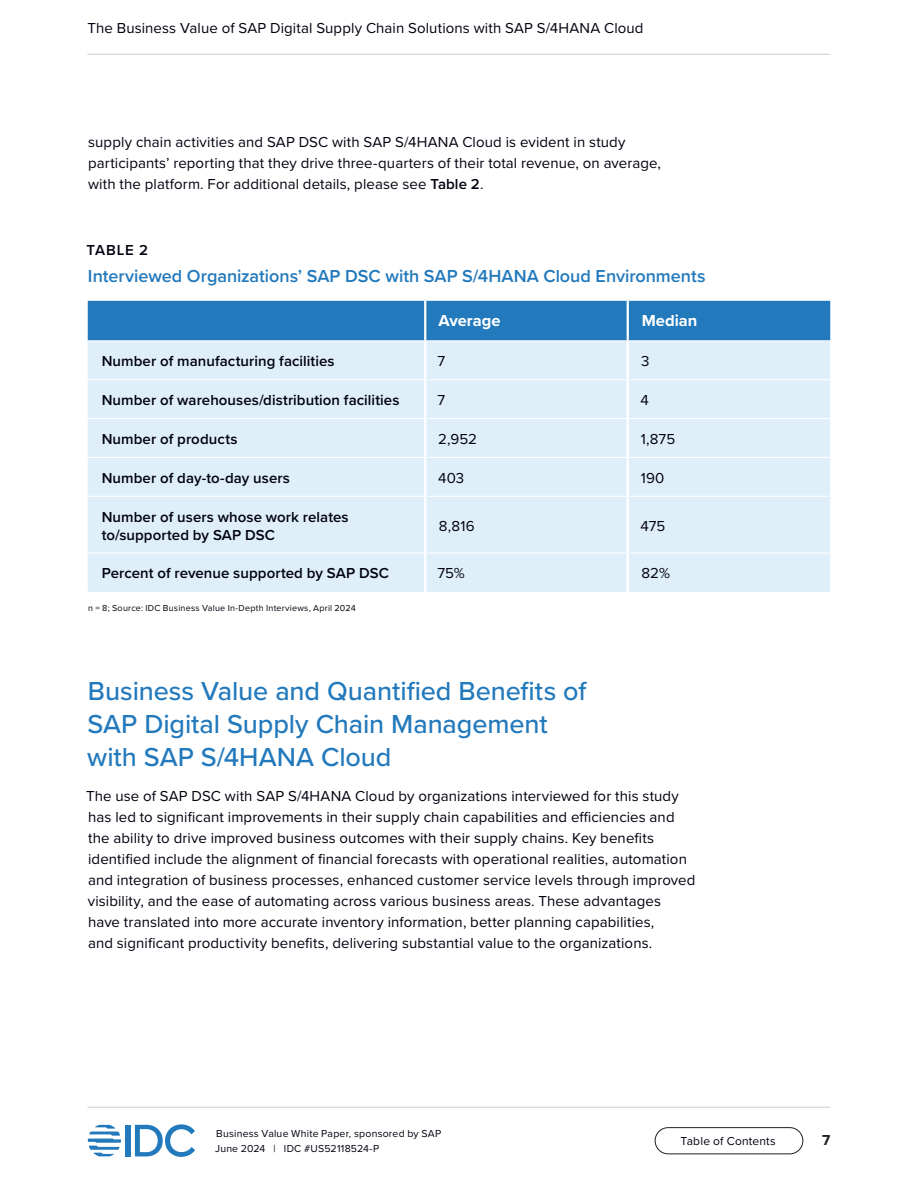
<style>
.page{position:relative;width:918px;height:1188px;background:#fff}
.page>*{position:absolute;margin:0;border:0;box-sizing:border-box;transform-origin:0 0}
.t1{font:500 27px/33px "Proxima Nova";letter-spacing:-.005em;color:#2279bc}
.Table_Heading{font:600 18px "Proxima Nova";color:#2279bc}
.Table_Column_Title__left_align{font:700 16.5px "Proxima Nova";color:#fff}
.Body_Text{font:15px/21px "Proxima Nova";letter-spacing:.005em;color:#01010f}
._0_25{font:15px/21px "Proxima Nova";letter-spacing:.01em;color:#01010f}
.Table_Row_Title{font:600 15px/18px "Proxima Nova";letter-spacing:.005em;color:#01010f}
.Table_Text__left_align{font:15px "Proxima Nova";color:#01010f}
.Table_Number{font:600 15px "Proxima Nova";letter-spacing:.055em;color:#01010f}
.t2{font:700 15px "Proxima Nova";color:#231f20}
.t3{font:12px "Proxima Nova";letter-spacing:.015em;color:#01010f}
.t4{font:10.5px/15px "Proxima Nova";letter-spacing:.02em;color:#01010f}
.Table_Notes_and_Sources{font:9px "Proxima Nova";letter-spacing:.025em;color:#01010f}
.s1{font-weight:600}
</style>
<div class="page">
<div style="left:126px;top:1125px;width:5px;height:31px;background:#2279bc"></div>
<svg style="left:135px;top:1124px;width:60px;height:33px"></svg>
<svg style="left:88px;top:1125px;width:33px;height:31px"></svg>
<div style="left:655px;top:1127px;width:148px;height:27px;border:1px solid #231f20;border-radius:13px"></div>
<hr style="left:87px;top:54px;width:743px;height:1px;background:#ccc">
<hr style="left:87px;top:1107px;width:743px;height:1px;background:#ccc">
<div style="left:88px;top:301px;width:742px;height:39px;background:#2279bc"></div>
<div style="left:88px;top:341px;width:742px;height:251px;background:#dfeffa"></div>
<hr style="left:627px;top:301px;width:2px;height:39px;background:#fff">
<hr style="left:627px;top:341px;width:2px;height:38px;background:#fff">
<hr style="left:627px;top:380px;width:2px;height:38px;background:#fff">
<hr style="left:627px;top:419px;width:2px;height:38px;background:#fff">
<hr style="left:627px;top:458px;width:2px;height:38px;background:#fff">
<hr style="left:627px;top:497px;width:2px;height:56px;background:#fff">
<hr style="left:627px;top:553px;width:2px;height:39px;background:#fff">
<hr style="left:88px;top:379px;width:336px;height:1px;background:#fff">
<hr style="left:426px;top:379px;width:202px;height:1px;background:#fff">
<hr style="left:628px;top:379px;width:202px;height:1px;background:#fff">
<hr style="left:88px;top:418px;width:336px;height:1px;background:#fff">
<hr style="left:426px;top:418px;width:202px;height:1px;background:#fff">
<hr style="left:628px;top:418px;width:202px;height:1px;background:#fff">
<hr style="left:88px;top:457px;width:336px;height:1px;background:#fff">
<hr style="left:426px;top:457px;width:202px;height:1px;background:#fff">
<hr style="left:628px;top:457px;width:202px;height:1px;background:#fff">
<hr style="left:88px;top:496px;width:336px;height:1px;background:#fff">
<hr style="left:426px;top:496px;width:202px;height:1px;background:#fff">
<hr style="left:628px;top:496px;width:202px;height:1px;background:#fff">
<hr style="left:88px;top:553px;width:336px;height:1px;background:#fff">
<hr style="left:426px;top:553px;width:202px;height:1px;background:#fff">
<hr style="left:628px;top:553px;width:202px;height:1px;background:#fff">
<hr style="left:424px;top:301px;width:2px;height:39px;background:#fff">
<hr style="left:424px;top:341px;width:2px;height:39px;background:#fff">
<hr style="left:424px;top:380px;width:2px;height:39px;background:#fff">
<hr style="left:424px;top:419px;width:2px;height:38px;background:#fff">
<hr style="left:424px;top:457px;width:2px;height:39px;background:#fff">
<hr style="left:424px;top:496px;width:2px;height:57px;background:#fff">
<hr style="left:424px;top:553px;width:2px;height:39px;background:#fff">
<p class="Body_Text" style="left:87px;top:17px;width:558px">The Business Value of SAP Digital Supply Chain Solutions with SAP S/4HANA Cloud</p>
<p class="_0_25" style="left:88px;top:131px;width:575px">supply chain activities and SAP DSC with SAP S/4HANA Cloud is evident in study participants’ reporting that they drive three-quarters of their total revenue, on average, with the platform. For additional details, please see <span class="s1">Table 2</span>.</p>
<p class="Table_Number" style="left:87px;top:239px;width:63px">TABLE 2</p>
<p class="Table_Heading" style="left:88px;top:263px;width:619px">Interviewed Organizations’ SAP DSC with SAP S/4HANA Cloud Environments</p>
<p class="Table_Column_Title__left_align" style="left:439px;top:308px;width:64px">Average</p>
<p class="Table_Column_Title__left_align" style="left:642px;top:308px;width:57px">Median</p>
<p class="Table_Row_Title" style="left:102px;top:352px;width:235px">Number of manufacturing facilities</p>
<p class="Table_Text__left_align" style="left:437px;top:350px;width:9px">7</p>
<p class="Table_Text__left_align" style="left:641px;top:350px;width:10px">3</p>
<p class="Table_Row_Title" style="left:102px;top:391px;width:299px">Number of warehouses/distribution facilities</p>
<p class="Table_Text__left_align" style="left:437px;top:389px;width:9px">7</p>
<p class="Table_Text__left_align" style="left:641px;top:389px;width:10px">4</p>
<p class="Table_Row_Title" style="left:102px;top:429px;width:137px">Number of products</p>
<p class="Table_Text__left_align" style="left:438px;top:428px;width:40px">2,952</p>
<p class="Table_Text__left_align" style="left:641px;top:428px;width:36px">1,875</p>
<p class="Table_Row_Title" style="left:102px;top:468px;width:190px">Number of day-to-day users</p>
<p class="Table_Text__left_align" style="left:438px;top:467px;width:28px">403</p>
<p class="Table_Text__left_align" style="left:641px;top:467px;width:25px">190</p>
<p class="Table_Row_Title" style="left:102px;top:507px;width:248px">Number of users whose work relates to/supported by SAP DSC</p>
<p class="Table_Text__left_align" style="left:439px;top:514px;width:37px">8,816</p>
<p class="Table_Text__left_align" style="left:641px;top:514px;width:26px">475</p>
<p class="Table_Row_Title" style="left:102px;top:564px;width:289px">Percent of revenue supported by SAP DSC</p>
<p class="Table_Text__left_align" style="left:437px;top:562px;width:29px">75%</p>
<p class="Table_Text__left_align" style="left:641px;top:562px;width:30px">82%</p>
<p class="Table_Notes_and_Sources" style="left:88px;top:602px;width:269px">n = 8; Source: IDC Business Value In-Depth Interviews, April 2024</p>
<h3 class="t1" style="left:87px;top:674px;width:501px">Business Value and Quantified Benefits of<br>SAP Digital Supply Chain Management with SAP S/4HANA Cloud</h3>
<p class="Body_Text" style="left:86px;top:785px;width:611px">The use of SAP DSC with SAP S/4HANA Cloud by organizations interviewed for this study has led to significant improvements in their supply chain capabilities and efficiencies and the ability to drive improved business outcomes with their supply chains. Key benefits identified include the alignment of financial forecasts with operational realities, automation and integration of business processes, enhanced customer service levels through improved visibility, and the ease of automating across various business areas. These advantages<br>have translated into more accurate inventory information, better planning capabilities,<br>and significant productivity benefits, delivering substantial value to the organizations.</p>
<p class="t4" style="left:215px;top:1126px;width:228px">Business Value White Paper, sponsored by SAP<br>June 2024 | IDC #US52118524-P</p>
<p class="t3" style="left:681px;top:1132px;width:97px">Table of Contents</p>
<p class="t2" style="left:822px;top:1129px;width:10px">7</p>
</div>
